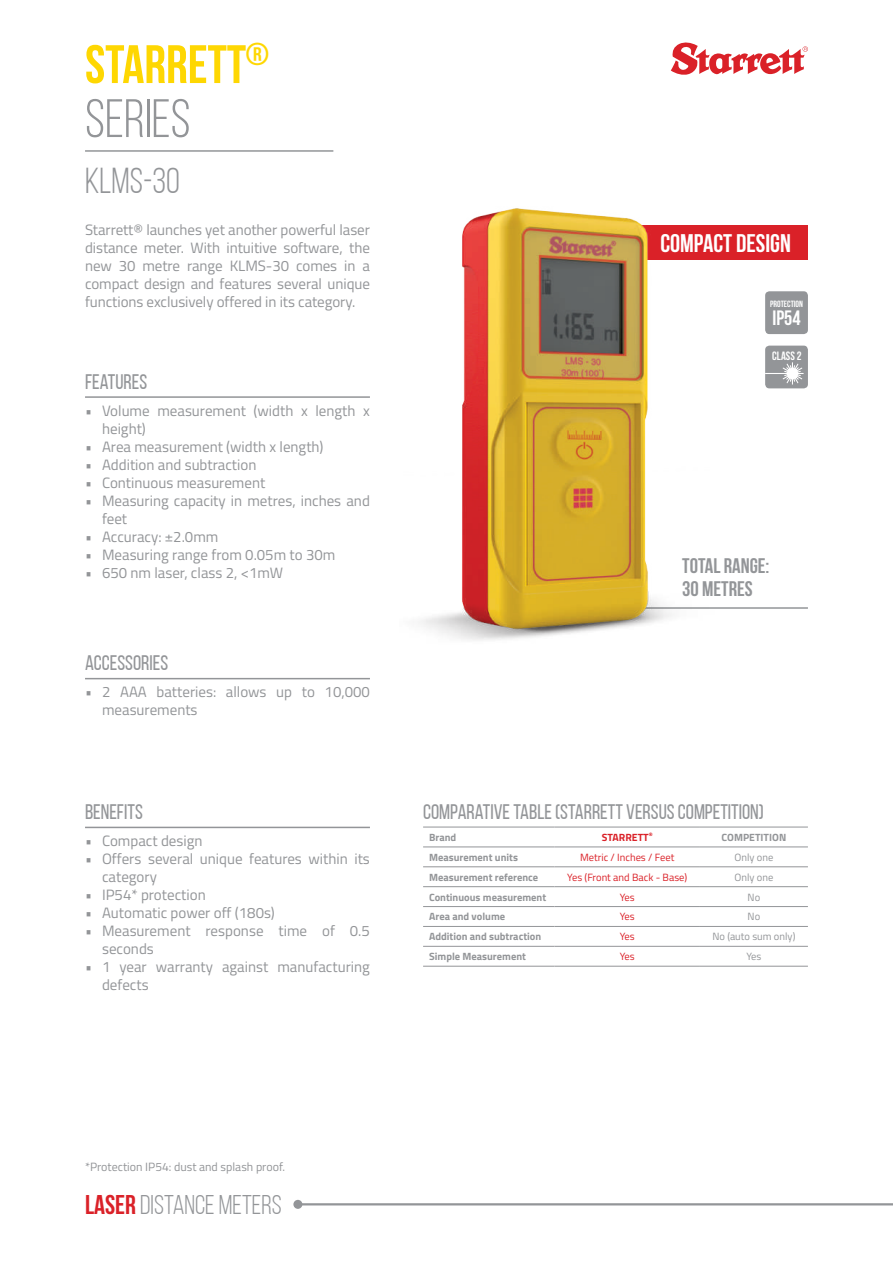
<style>
.page{position:relative;width:893px;height:1263px;background:#fff}
.page>*{position:absolute;margin:0;border:0;box-sizing:border-box;transform-origin:0 0}
.t1{font:700 54px/54px "Bebas Neue";color:#fed702}
.t2{font:36px "Bebas Neue";color:#939598}
.t3{font:27px "Bebas Neue";color:#939598}
.t4{font:700 25.35px "Bebas Neue";color:#fff}
.t5{font:21px "Bebas Neue";color:#939598}
.t6{font:700 21px/22.5px "Bebas Neue";color:#939598}
.t7{font:700 20.7px "Bebas Neue";color:#fff}
.t8{font:15px/18px "Titillium";color:#939598}
.t9{font:12px "Titillium";color:#939598}
.t10{font:700 12px "Bebas Neue";color:#fff}
.t11{font:700 10.5px "Titillium";color:#939598}
.t12{font:10.5px "Titillium";color:#da2128}
.t13{font:10.5px "Titillium";color:#939598}
.t14{font:700 10.5px "Titillium";color:#da2128}
.t15{font:700 9px "Bebas Neue";color:#fff}
.s1{font-weight:400;color:#939598}
.s2{font-weight:700;color:#da2128}
</style>
<div class="page">
<div style="left:765px;top:346px;width:43px;height:42px;background:#939598;border-radius:4px"></div>
<svg style="left:765px;top:362px;width:39px;height:23px"></svg>
<hr style="left:298px;top:1203px;width:595px;height:2px;background:#939598">
<div style="left:293px;top:1200px;width:9px;height:9px;background:#939598;border-radius:50%"></div>
<div style="left:589px;top:225px;width:219px;height:34px;background:#da2128"></div>
<hr style="left:85px;top:150px;width:248px;height:2px;background:#939598">
<hr style="left:85px;top:396px;width:285px;height:2px;background:#939598">
<hr style="left:85px;top:678px;width:285px;height:1px;background:#939598">
<hr style="left:85px;top:827px;width:285px;height:1px;background:#939598">
<hr style="left:598px;top:607px;width:210px;height:2px;background:#939598">
<svg style="left:671px;top:42px;width:137px;height:33px"></svg>
<img style="left:419px;top:208px;width:295px;height:432px">
<div style="left:765px;top:291px;width:43px;height:43px;background:#939598;border-radius:4px"></div>
<hr style="left:423px;top:827px;width:131px;height:1px;background:#939598">
<hr style="left:554px;top:827px;width:146px;height:1px;background:#939598">
<hr style="left:700px;top:827px;width:108px;height:1px;background:#939598">
<hr style="left:423px;top:846px;width:131px;height:1px;background:#939598">
<hr style="left:554px;top:846px;width:146px;height:1px;background:#939598">
<hr style="left:700px;top:846px;width:108px;height:1px;background:#939598">
<hr style="left:423px;top:866px;width:131px;height:1px;background:#939598">
<hr style="left:554px;top:866px;width:146px;height:1px;background:#939598">
<hr style="left:700px;top:866px;width:108px;height:1px;background:#939598">
<hr style="left:423px;top:886px;width:131px;height:1px;background:#939598">
<hr style="left:554px;top:886px;width:146px;height:1px;background:#939598">
<hr style="left:700px;top:886px;width:108px;height:1px;background:#939598">
<hr style="left:423px;top:906px;width:131px;height:1px;background:#939598">
<hr style="left:554px;top:906px;width:146px;height:1px;background:#939598">
<hr style="left:700px;top:906px;width:108px;height:1px;background:#939598">
<hr style="left:423px;top:926px;width:131px;height:1px;background:#939598">
<hr style="left:554px;top:926px;width:146px;height:1px;background:#939598">
<hr style="left:700px;top:926px;width:108px;height:1px;background:#939598">
<hr style="left:423px;top:946px;width:131px;height:1px;background:#939598">
<hr style="left:554px;top:946px;width:146px;height:1px;background:#939598">
<hr style="left:700px;top:946px;width:108px;height:1px;background:#939598">
<hr style="left:423px;top:966px;width:131px;height:1px;background:#939598">
<hr style="left:554px;top:966px;width:146px;height:1px;background:#939598">
<hr style="left:700px;top:966px;width:108px;height:1px;background:#939598">
<h1 class="t1" style="left:85px;top:37px;width:186px">STARRETT<sup>®<br></sup><span class="s1">SERIES</span></h1>
<h2 class="t2" style="left:85px;top:161px;width:96px">KLMS-30</h2>
<p class="t8" style="left:85px;top:220px;width:286px;text-align:justify">Starrett® launches yet another powerful laser distance meter. With intuitive software, the new 30 metre range KLMS-30 comes in a compact design and features several unique functions exclusively offered in its category.</p>
<h3 class="t5" style="left:85px;top:370px;width:64px">FEATURES</h3>
<p class="t8" style="left:102px;top:401px;width:269px;text-indent:-17px">• Volume measurement (width x length x height)</p>
<p class="t8" style="left:85px;top:437px;width:240px">• Area measurement (width x length)</p>
<p class="t8" style="left:85px;top:455px;width:173px">• Addition and subtraction</p>
<p class="t8" style="left:85px;top:473px;width:182px">• Continuous measurement</p>
<p class="t8" style="left:102px;top:491px;width:269px;text-indent:-17px">• Measuring capacity in metres, inches and feet</p>
<p class="t8" style="left:85px;top:527px;width:135px">• Accuracy: ±2.0mm</p>
<p class="t8" style="left:85px;top:545px;width:252px">• Measuring range from 0.05m to 30m</p>
<p class="t8" style="left:85px;top:563px;width:200px">• 650 nm laser, class 2, &lt;1mW</p>
<h3 class="t5" style="left:85px;top:652px;width:85px">ACCESSORIES</h3>
<p class="t8" style="left:102px;top:682px;width:269px;text-indent:-17px">• 2 AAA batteries: allows up to 10,000 measurements</p>
<h3 class="t5" style="left:85px;top:800px;width:59px">BENEFITS</h3>
<p class="t8" style="left:85px;top:831px;width:119px">• Compact design</p>
<p class="t8" style="left:102px;top:849px;width:269px;text-indent:-17px">• Offers several unique features within its category</p>
<p class="t8" style="left:85px;top:885px;width:122px">• IP54* protection</p>
<p class="t8" style="left:85px;top:903px;width:191px">• Automatic power off (180s)</p>
<p class="t8" style="left:102px;top:921px;width:269px;text-indent:-17px">• Measurement response time of 0.5 seconds</p>
<p class="t8" style="left:102px;top:957px;width:269px;text-indent:-17px">• 1 year warranty against manufacturing defects</p>
<h3 class="t4" style="left:660px;top:229px;width:132px">COMPACT DESIGN</h3>
<p class="t15" style="left:770px;top:299px;width:34px">PROTECTION</p>
<h3 class="t7" style="left:772px;top:307px;width:30px">IP54</h3>
<p class="t10" style="left:772px;top:349px;width:31px">CLASS 2</p>
<h3 class="t6" style="left:682px;top:554px;width:89px">TOTAL RANGE:<br>30 METRES</h3>
<h3 class="t5" style="left:423px;top:800px;width:342px">COMPARATIVE TABLE (STARRETT VERSUS COMPETITION)</h3>
<p class="t11" style="left:429px;top:829px;width:29px">Brand</p>
<p class="t14" style="left:602px;top:829px;width:52px">STARRETT<sup>®</sup></p>
<p class="t11" style="left:722px;top:829px;width:66px">COMPETITION</p>
<p class="t11" style="left:429px;top:849px;width:90px">Measurement units</p>
<p class="t12" style="left:580px;top:849px;width:96px">Metric / Inches / Feet</p>
<p class="t13" style="left:734px;top:849px;width:40px">Only one</p>
<p class="t11" style="left:429px;top:869px;width:111px">Measurement reference</p>
<p class="t12" style="left:567px;top:869px;width:122px">Yes (Front and Back - Base)</p>
<p class="t13" style="left:734px;top:869px;width:40px">Only one</p>
<p class="t11" style="left:429px;top:889px;width:119px">Continuous measurement</p>
<p class="t12" style="left:620px;top:889px;width:17px">Yes</p>
<p class="t13" style="left:748px;top:889px;width:14px">No</p>
<p class="t11" style="left:429px;top:909px;width:78px">Area and volume</p>
<p class="t12" style="left:620px;top:909px;width:17px">Yes</p>
<p class="t13" style="left:748px;top:909px;width:14px">No</p>
<p class="t11" style="left:429px;top:929px;width:114px">Addition and subtraction</p>
<p class="t12" style="left:620px;top:929px;width:17px">Yes</p>
<p class="t13" style="left:712px;top:929px;width:84px">No (auto sum only)</p>
<p class="t11" style="left:429px;top:948px;width:98px">Simple Measurement</p>
<p class="t12" style="left:620px;top:949px;width:17px">Yes</p>
<p class="t13" style="left:746px;top:949px;width:17px">Yes</p>
<p class="t9" style="left:85px;top:1158px;width:202px">*Protection IP54: dust and splash proof.</p>
<h3 class="t3" style="left:85px;top:1191px;width:198px"><span class="s2">LASER</span> DISTANCE METERS</h3>
</div>
